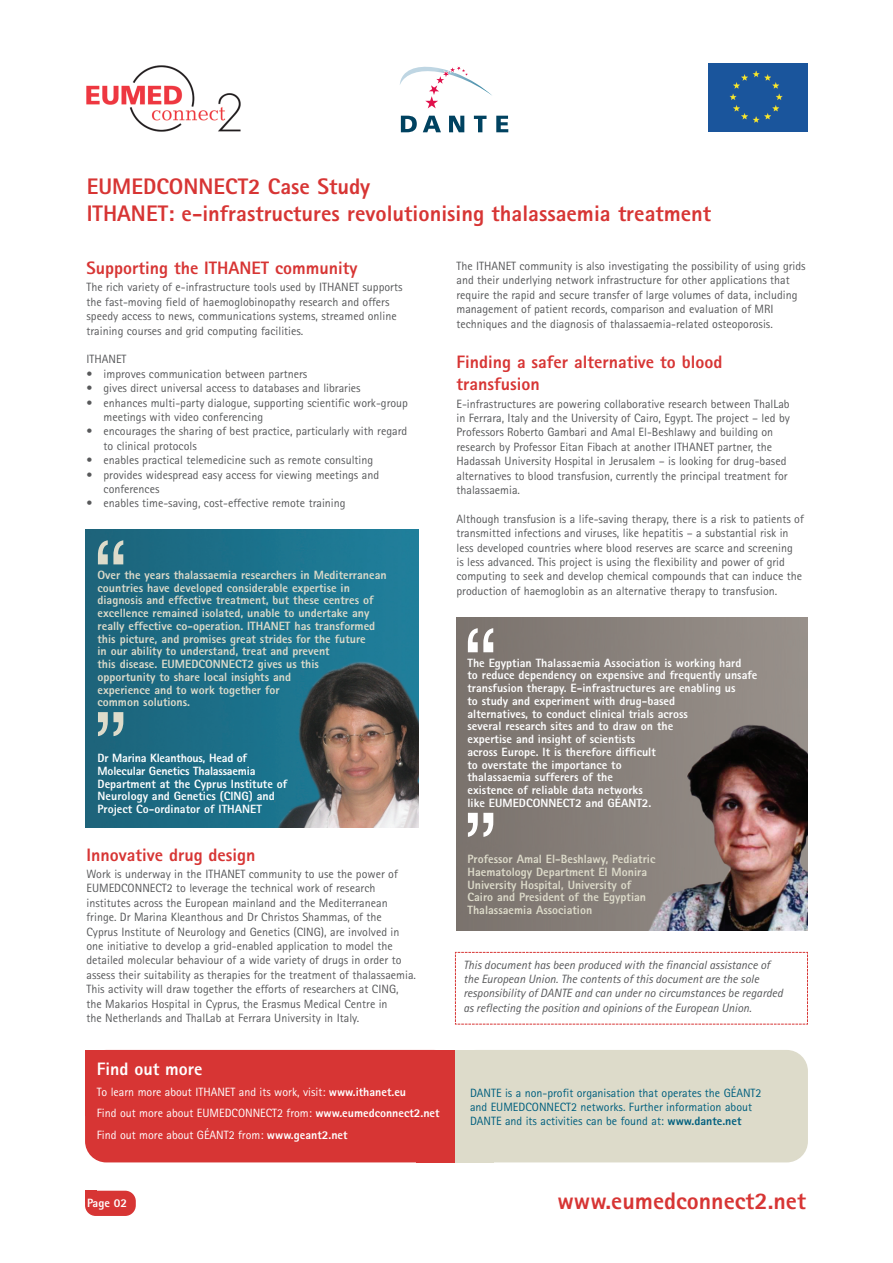
<style>
.page{position:relative;width:893px;height:1263px;background:#fff}
.page>*{position:absolute;margin:0;border:0;box-sizing:border-box;transform-origin:0 0}
.t1{font:94.65px/171.1px "Helvetica";color:#dddbca}
.t2{font:94.65px/183.9px "Helvetica";color:#fff}
.t3{font:800 24px "Rotis Sans Serif";color:#d73534}
.t4{font:800 22.5px/27px "Rotis Sans Serif";color:#d73534}
.t5{font:800 18px/21.6px "Rotis Sans Serif";color:#d73534}
.t6{font:800 18px "Rotis Sans Serif";color:#fff}
.t7{font:12px/14.4px "Rotis Sans Serif";color:#57585a}
.t8{font:800 12px/12.8px "Rotis Sans Serif";color:#dddbca}
.t9{font:800 12px/12.8px "Rotis Sans Serif";color:#fff}
.t10{font:italic 12px/14.4px "Rotis Sans Serif";color:#57585a}
.t11{font:12px/21.3px "Rotis Sans Serif";color:#fff}
.t12{font:12px/14.4px "Rotis Sans Serif";color:#005f7e}
.s1{font-weight:800}
</style>
<div class="page">
<div style="left:455px;top:1050px;width:38px;height:112px;background:#dddbca"></div>
<div style="left:85px;top:1191px;width:51px;height:25px;background:#d73534;border-radius:11px"></div>
<div style="left:85px;top:1191px;width:11px;height:11px;background:#d73534"></div>
<div style="left:85px;top:1050px;width:370px;height:112px;background:#d73534;border-radius:21px"></div>
<div style="left:455px;top:1050px;width:353px;height:112px;background:#dddbca;border-radius:21px"></div>
<div style="left:85px;top:1050px;width:38px;height:66px;background:#d73534"></div>
<div style="left:417px;top:1050px;width:38px;height:112px;background:#d73534"></div>
<img style="left:87px;top:65px;width:154px;height:66px">
<svg style="left:401px;top:116px;width:16px;height:16px"></svg>
<svg style="left:423px;top:116px;width:18px;height:16px"></svg>
<svg style="left:449px;top:116px;width:15px;height:16px"></svg>
<svg style="left:474px;top:116px;width:13px;height:16px"></svg>
<svg style="left:496px;top:116px;width:12px;height:16px"></svg>
<svg style="left:400px;top:66px;width:92px;height:42px"></svg>
<div style="left:708px;top:64px;width:99px;height:67px;background:#1a559c"></div>
<svg style="left:455px;top:951px;width:353px;height:74px"></svg>
<img style="left:85px;top:530px;width:334px;height:298px">
<img style="left:456px;top:617px;width:352px;height:314px">
<h3 class="t4" style="left:87px;top:175px;width:626px">EUMEDCONNECT2 Case Study<br>ITHANET: e-infrastructures revolutionising thalassaemia treatment</h3>
<h3 class="t5" style="left:87px;top:259px;width:272px">Supporting the ITHANET community</h3>
<p class="t7" style="left:87px;top:281px;width:317px">The rich variety of e-infrastructure tools used by ITHANET supports the fast-moving field of haemoglobinopathy research and offers speedy access to news, communications systems, streamed online training courses and grid computing facilities.</p>
<p class="t7" style="left:87px;top:353px;width:41px">ITHANET</p>
<p class="t7" style="left:87px;top:368px;width:222px">• improves communication between partners</p>
<p class="t7" style="left:87px;top:382px;width:276px">• gives direct universal access to databases and libraries</p>
<p class="t7" style="left:104px;top:397px;width:306px;text-indent:-17px">• enhances multi-party dialogue, supporting scientific work-group meetings with video conferencing</p>
<p class="t7" style="left:104px;top:425px;width:305px;text-indent:-17px">• encourages the sharing of best practice, particularly with regard to clinical protocols</p>
<p class="t7" style="left:87px;top:454px;width:288px">• enables practical telemedicine such as remote consulting</p>
<p class="t7" style="left:104px;top:469px;width:277px;text-indent:-17px">• provides widespread easy access for viewing meetings and conferences</p>
<p class="t7" style="left:87px;top:497px;width:260px">• enables time-saving, cost-effective remote training</p>
<h1 class="t1" style="left:94px;top:491px;width:33px">“ ”</h1>
<p class="t8" style="left:98px;top:570px;width:291px">Over the years thalassaemia researchers in Mediterranean countries have developed considerable expertise in diagnosis and effective treatment, but these centres of excellence remained isolated, unable to undertake any really effective co-operation. ITHANET has transformed this picture, and promises great strides for the future<br>in our ability to understand, treat and prevent<br>this disease. EUMEDCONNECT2 gives us this<br>opportunity to share local insights and<br>experience and to work together for<br>common solutions.</p>
<p class="t9" style="left:98px;top:753px;width:191px">Dr Marina Kleanthous, Head of Molecular Genetics Thalassaemia Department at the Cyprus Institute of Neurology and Genetics (CING) and Project Co-ordinator of ITHANET</p>
<h3 class="t5" style="left:87px;top:845px;width:170px">Innovative drug design</h3>
<p class="t7" style="left:87px;top:868px;width:331px">Work is underway in the ITHANET community to use the power of EUMEDCONNECT2 to leverage the technical work of research institutes across the European mainland and the Mediterranean fringe. Dr Marina Kleanthous and Dr Christos Shammas, of the Cyprus Institute of Neurology and Genetics (CING), are involved in one initiative to develop a grid-enabled application to model the detailed molecular behaviour of a wide variety of drugs in order to assess their suitability as therapies for the treatment of thalassaemia.<br>This activity will draw together the efforts of researchers at CING, the Makarios Hospital in Cyprus, the Erasmus Medical Centre in<br>the Netherlands and ThalLab at Ferrara University in Italy.</p>
<h3 class="t6" style="left:97px;top:1062px;width:107px">Find out more</h3>
<p class="t11" style="left:97px;top:1082px;width:344px">To learn more about ITHANET and its work, visit: <span class="s1">www.ithanet.eu<br></span>Find out more about EUMEDCONNECT2 from: <span class="s1">www.eumedconnect2.net<br></span>Find out more about GÉANT2 from: <span class="s1">www.geant2.net</span></p>
<p class="t7" style="left:456px;top:260px;width:351px">The ITHANET community is also investigating the possibility of using grids and their underlying network infrastructure for other applications that require the rapid and secure transfer of large volumes of data, including management of patient records, comparison and evaluation of MRI techniques and the diagnosis of thalassaemia-related osteoporosis.</p>
<h3 class="t5" style="left:456px;top:353px;width:267px">Finding a safer alternative to blood transfusion</h3>
<p class="t7" style="left:456px;top:397px;width:335px">E-infrastructures are powering collaborative research between ThalLab in Ferrara, Italy and the University of Cairo, Egypt. The project – led by Professors Roberto Gambari and Amal El-Beshlawy and building on research by Professor Eitan Fibach at another ITHANET partner, the Hadassah University Hospital in Jerusalem – is looking for drug-based alternatives to blood transfusion, currently the principal treatment for thalassaemia.</p>
<p class="t7" style="left:456px;top:513px;width:349px">Although transfusion is a life-saving therapy, there is a risk to patients of transmitted infections and viruses, like hepatitis – a substantial risk in less developed countries where blood reserves are scarce and screening<br>is less advanced. This project is using the flexibility and power of grid computing to seek and develop chemical compounds that can induce the production of haemoglobin as an alternative therapy to transfusion.</p>
<h1 class="t2" style="left:464px;top:572px;width:33px">“ ”</h1>
<p class="t9" style="left:467px;top:657px;width:291px">The Egyptian Thalassaemia Association is working hard<br>to reduce dependency on expensive and frequently unsafe transfusion therapy. E-infrastructures are enabling us<br>to study and experiment with drug-based<br>alternatives, to conduct clinical trials across<br>several research sites and to draw on the<br>expertise and insight of scientists<br>across Europe. It is therefore difficult<br>to overstate the importance to<br>thalassaemia sufferers of the<br>existence of reliable data networks<br>like EUMEDCONNECT2 and GÉANT2.</p>
<p class="t8" style="left:467px;top:854px;width:189px">Professor Amal El-Beshlawy, Pediatric Haematology Department El Monira University Hospital, University of Cairo and President of the Egyptian Thalassaemia Association</p>
<p class="t10" style="left:463px;top:958px;width:321px">This document has been produced with the financial assistance of the European Union. The contents of this document are the sole responsibility of DANTE and can under no circumstances be regarded as reflecting the position and opinions of the European Union.</p>
<p class="t12" style="left:470px;top:1086px;width:293px">DANTE is a non-profit organisation that operates the GÉANT2 and EUMEDCONNECT2 networks. Further information about<br>DANTE and its activities can be found at: <span class="s1">www.dante.net</span></p>
<p class="t9" style="left:87px;top:1197px;width:41px">Page 02</p>
<h2 class="t3" style="left:557px;top:1193px;width:250px">www.eumedconnect2.net</h2>
</div>
